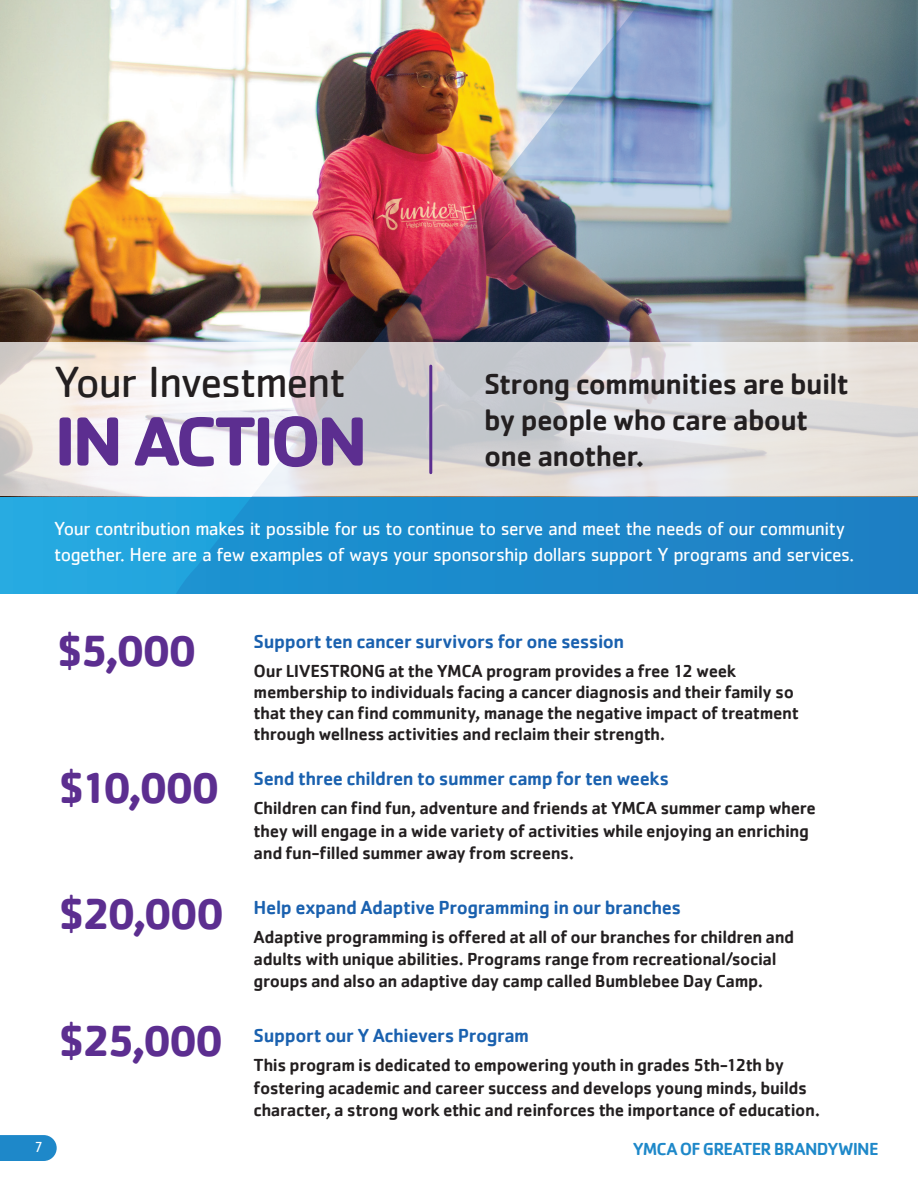
<style>
.page{position:relative;width:918px;height:1188px;background:#fff}
.page>*{position:absolute;margin:0;border:0;box-sizing:border-box;transform-origin:0 0}
.t1{font:700 72px "Cachet";letter-spacing:-.06em;color:#5c2e90}
.t2{font:700 45px "Cachet";letter-spacing:-.06em;color:#5c2e90}
.t3{font:45px "Cachet";letter-spacing:-.03em;color:#231f20}
.t4{font:500 30px/36px "Cachet";letter-spacing:-.025em;color:#231f20}
.t5{font:19.5px/25.5px "Cachet";letter-spacing:-.025em;color:#fff}
.t6{font:500 19.5px "Cachet";letter-spacing:-.02em;color:#1a61af}
.t7{font:500 18px/22.5px "Cachet";letter-spacing:-.02em;color:#231f20}
.t8{font:500 18px "Cachet";letter-spacing:-.045em;color:#1e88c9}
.t9{font:15px "Cachet";color:#fff}
</style>
<div class="page">
<div style="left:0;top:489px;width:918px;height:105px;background:#25a8e0"></div>
<img style="left:0;top:0;width:155px;height:343px">
<img style="left:155px;top:0;width:763px;height:594px">
<svg style="left:0;top:343px;width:918px;height:153px"></svg>
<svg style="left:0;top:1135px;width:57px;height:26px"></svg>
<hr style="left:429px;top:366px;width:3px;height:107px;background:#5c2e90">
<h2 class="t3" style="left:54px;top:355px;width:293px">Your Investment</h2>
<h1 class="t1" style="left:54px;top:395px;width:315px">IN ACTION</h1>
<h3 class="t4" style="left:484px;top:365px;width:366px">Strong communities are built by people who care about one another.</h3>
<p class="t5" style="left:54px;top:516px;width:802px">Your contribution makes it possible for us to continue to serve and meet the needs of our community together. Here are a few examples of ways your sponsorship dollars support Y programs and services.</p>
<h2 class="t2" style="left:57px;top:622px;width:142px">$5,000</h2>
<h2 class="t2" style="left:59px;top:758px;width:163px">$10,000</h2>
<h2 class="t2" style="left:59px;top:884px;width:167px">$20,000</h2>
<h2 class="t2" style="left:59px;top:1012px;width:166px">$25,000</h2>
<p class="t9" style="left:34px;top:1139px;width:10px">7</p>
<p class="t6" style="left:254px;top:630px;width:372px">Support ten cancer survivors for one session</p>
<p class="t7" style="left:254px;top:660px;width:547px;line-height:21px">Our LIVESTRONG at the YMCA program provides a free 12 week membership to individuals facing a cancer diagnosis and their family so that they can find community, manage the negative impact of treatment through wellness activities and reclaim their strength.</p>
<p class="t6" style="left:254px;top:767px;width:417px">Send three children to summer camp for ten weeks</p>
<p class="t7" style="left:254px;top:797px;width:564px">Children can find fun, adventure and friends at YMCA summer camp where they will engage in a wide variety of activities while enjoying an enriching and fun-filled summer away from screens.</p>
<p class="t6" style="left:254px;top:895px;width:429px">Help expand Adaptive Programming in our branches</p>
<p class="t7" style="left:254px;top:926px;width:542px;line-height:21.6px">Adaptive programming is offered at all of our branches for children and adults with unique abilities. Programs range from recreational/social groups and also an adaptive day camp called Bumblebee Day Camp.</p>
<p class="t6" style="left:254px;top:1023px;width:277px">Support our Y Achievers Program</p>
<p class="t7" style="left:254px;top:1053px;width:568px">This program is dedicated to empowering youth in grades 5th-12th by fostering academic and career success and develops young minds, builds character, a strong work ethic and reinforces the importance of education.</p>
<p class="t8" style="left:633px;top:1137px;width:247px">YMCA OF GREATER BRANDYWINE</p>
</div>
